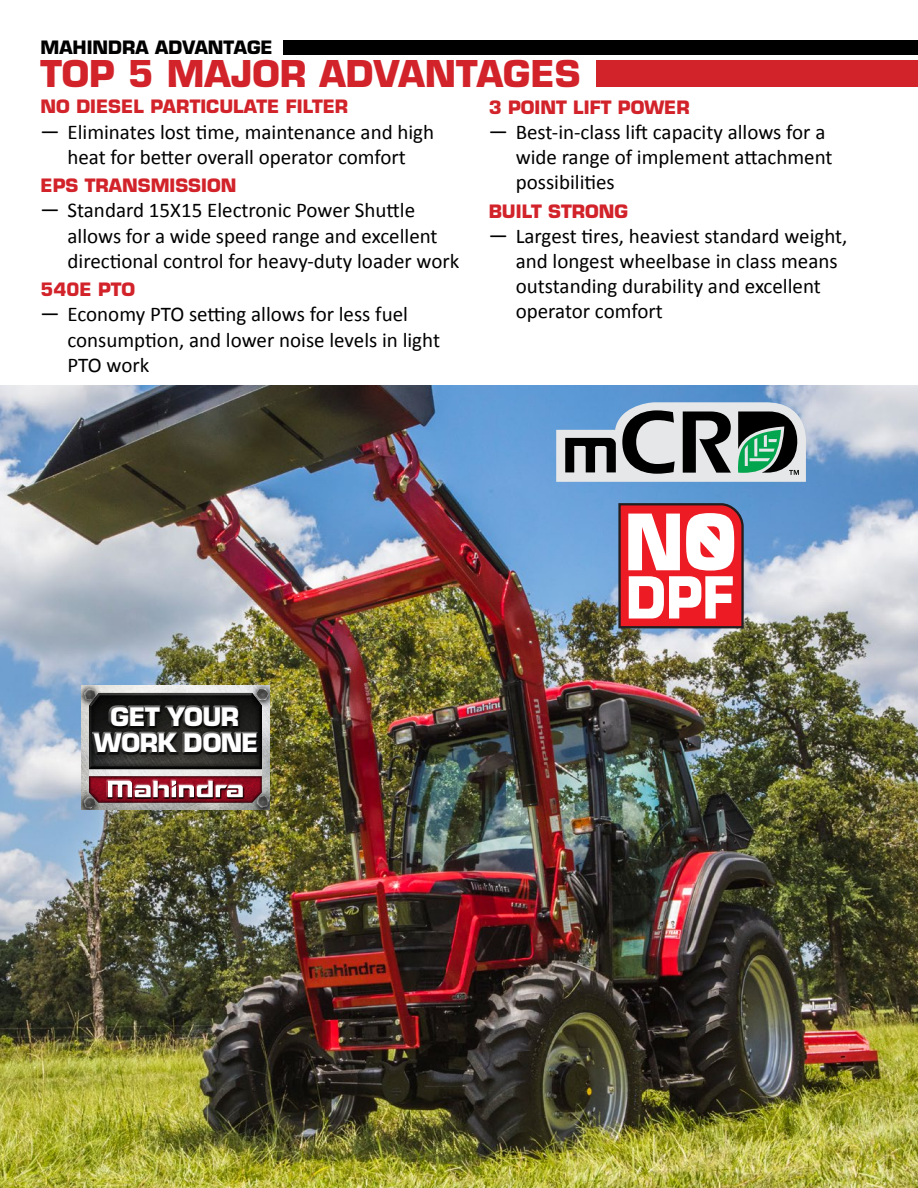
<style>
.page{position:relative;width:918px;height:1188px;background:#fff}
.page>*{position:absolute;margin:0;border:0;box-sizing:border-box;transform-origin:0 0}
.t1{font:700 36px "Eurostile LT Std";color:#d2232a}
.t2{font:700 24.75px/26.2px "Eurostile LT Std";letter-spacing:-.02em;color:#fff;text-align:center}
.t3{font:21px/25.2px "Calibri";color:#000}
.t4{font:700 18px "Eurostile LT Std";color:#d2232a}
.t5{font:700 18px "Eurostile LT Std";color:#000}
</style>
<div class="page">
<img style="left:0;top:386px;width:918px;height:802px">
<div style="left:596px;top:60px;width:322px;height:27px;background:#d2232a"></div>
<div style="left:284px;top:40px;width:634px;height:15px;background:#000"></div>
<img style="left:81px;top:686px;width:189px;height:124px">
<img style="left:251px;top:791px;width:19px;height:19px">
<div style="left:81px;top:791px;width:20px;height:19px;background:#a2a49f"></div>
<img style="left:81px;top:790px;width:19px;height:20px">
<svg style="left:89px;top:776px;width:173px;height:27px"></svg>
<svg style="left:89px;top:769px;width:173px;height:7px"></svg>
<svg style="left:81px;top:686px;width:21px;height:22px"></svg>
<img style="left:81px;top:686px;width:19px;height:17px">
<svg style="left:251px;top:686px;width:19px;height:22px"></svg>
<img style="left:252px;top:688px;width:17px;height:13px">
<div style="left:89px;top:692px;width:173px;height:77px;background:#000;opacity:.75"></div>
<div style="left:86px;top:699px;width:179px;height:62px;background:#000;opacity:.75"></div>
<div style="left:92px;top:705px;width:167px;height:48px;background:#fff;opacity:.72"></div>
<div style="left:92px;top:706px;width:167px;height:49px;background:#000;opacity:.87"></div>
<svg style="left:556px;top:402px;width:250px;height:80px;background:#8a989c"></svg>
<svg style="left:618px;top:503px;width:126px;height:125px"></svg>
<p class="t5" style="left:40px;top:36px;width:234px">MAHINDRA ADVANTAGE</p>
<h1 class="t1" style="left:40px;top:52px;width:542px">TOP 5 MAJOR ADVANTAGES</h1>
<p class="t4" style="left:40px;top:96px;width:309px">NO DIESEL PARTICULATE FILTER</p>
<p class="t3" style="left:41px;top:119px;width:395px;text-align:center">ͷ Eliminates lost time, maintenance and high heat for better overall operator comfort</p>
<p class="t4" style="left:40px;top:174px;width:197px">EPS TRANSMISSION</p>
<p class="t3" style="left:68px;top:198px;width:393px;text-indent:-27px">ͷ Standard 15X15 Electronic Power Shuttle allows for a wide speed range and excellent directional control for heavy-duty loader work</p>
<p class="t4" style="left:40px;top:278px;width:96px">540E PTO</p>
<p class="t3" style="left:68px;top:302px;width:374px;text-indent:-27px">ͷ Economy PTO setting allows for less fuel consumption, and lower noise levels in light<br>PTO work</p>
<p class="t4" style="left:489px;top:96px;width:203px">3 POINT LIFT POWER</p>
<p class="t3" style="left:516px;top:119px;width:318px;text-indent:-27px">ͷ Best-in-class lift capacity allows for a wide range of implement attachment possibilities</p>
<p class="t4" style="left:489px;top:200px;width:141px">BUILT STRONG</p>
<p class="t3" style="left:516px;top:223px;width:333px;text-indent:-27px">ͷ Largest tires, heaviest standard weight, and longest wheelbase in class means outstanding durability and excellent operator comfort</p>
<p class="t2" style="left:94px;top:704px;width:165px">GET YOUR<br>WORK DONE</p>
</div>
